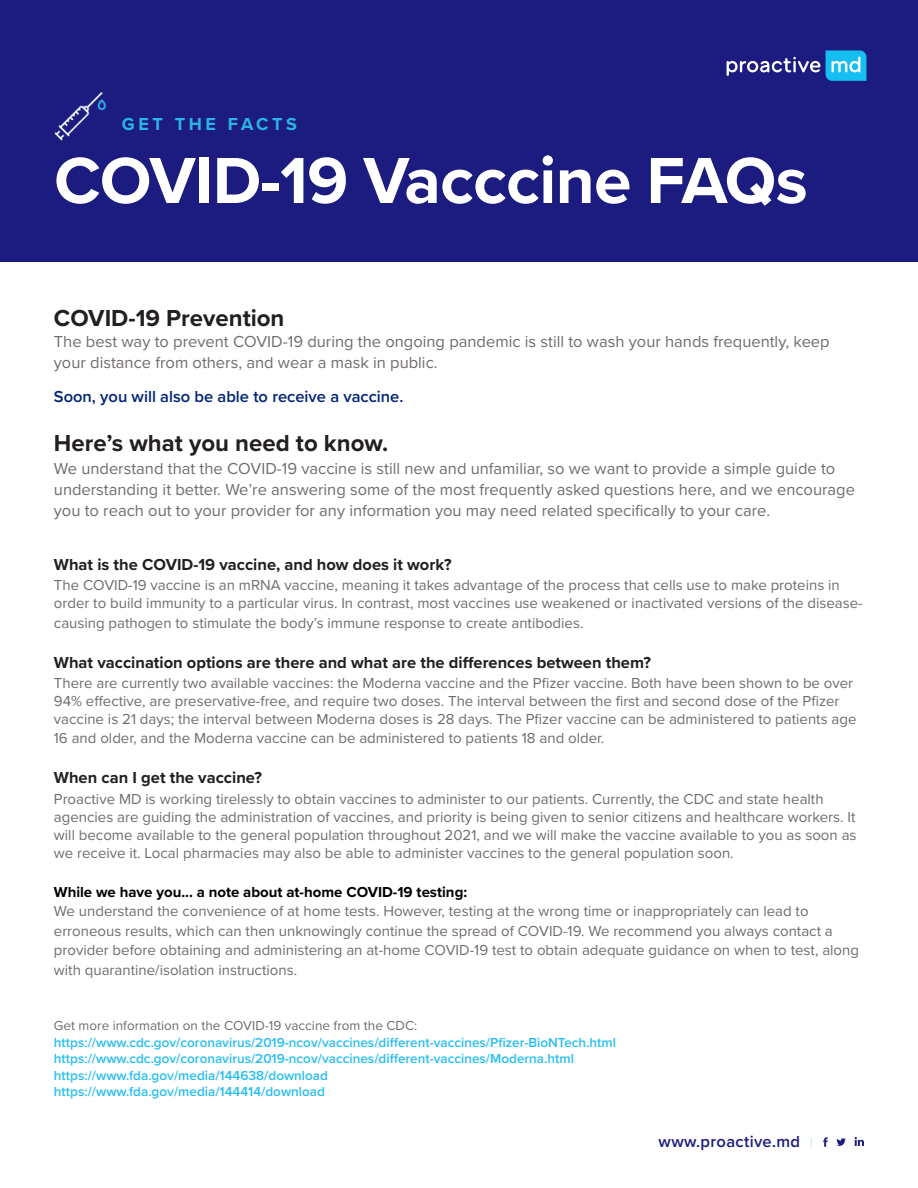
<style>
.page{position:relative;width:918px;height:1188px;background:#fff}
.page>*{position:absolute;margin:0;border:0;box-sizing:border-box;transform-origin:0 0}
.t1{font:700 67.5px "Proxima Nova";letter-spacing:-.01em;color:#fff}
.t2{font:700 24px "Proxima Nova";color:#231f20}
.Icon_Labels{font:700 18px "Proxima Nova";letter-spacing:.2em;color:#2ab6e3}
.Body{font:16.5px/21px "Proxima Nova";color:#716c6b}
.t3{font:700 16.5px "Proxima Nova";color:#231f20}
.Body-2{font:600 16.5px "Proxima Nova";color:#027}
.Body-3{font:600 16.5px "Proxima Nova";letter-spacing:.02em;color:#1c1c80}
.Body-4{font:15px/18px "Proxima Nova";color:#716c6b}
.Body-5{font:700 15px "Proxima Nova";color:#000}
.Body-6{font:600 13.5px "Proxima Nova";color:#27bff0}
.Body-7{font:13.5px "Proxima Nova";color:#716c6b}
.s1{font-weight:400;font-size:12.3px;color:#a1dbf7}
</style>
<div class="page">
<div style="left:0;top:0;width:918px;height:261px;background:#1c1c80"></div>
<img style="left:54px;top:92px;width:52px;height:49px">
<svg style="left:826px;top:50px;width:40px;height:31px"></svg>
<svg style="left:727px;top:57px;width:93px;height:19px"></svg>
<svg style="left:823px;top:1137px;width:5px;height:10px"></svg>
<svg style="left:836px;top:1138px;width:10px;height:8px"></svg>
<svg style="left:855px;top:1137px;width:9px;height:9px"></svg>
<p class="Icon_Labels" style="left:122px;top:111px;width:177px">GET THE FACTS</p>
<p class="t1" style="left:54px;top:130px;width:755px">COVID-19 Vacccine FAQs</p>
<p class="t2" style="left:54px;top:300px;width:232px">COVID-19 Prevention</p>
<p class="Body" style="left:54px;top:330px;width:777px">The best way to prevent COVID-19 during the ongoing pandemic is still to wash your hands frequently, keep your distance from others, and wear a mask in public.</p>
<p class="Body-2" style="left:54px;top:384px;width:351px">Soon, you will also be able to receive a vaccine.</p>
<p class="t2" style="left:54px;top:425px;width:336px">Here’s what you need to know.</p>
<p class="Body" style="left:54px;top:458px;width:803px">We understand that the COVID-19 vaccine is still new and unfamiliar, so we want to provide a simple guide to understanding it better. We’re answering some of the most frequently asked questions here, and we encourage you to reach out to your provider for any information you may need related specifically to your care.</p>
<p class="t3" style="left:54px;top:552px;width:399px">What is the COVID-19 vaccine, and how does it work?</p>
<p class="Body-4" style="left:54px;top:575px;width:810px">The COVID-19 vaccine is an mRNA vaccine, meaning it takes advantage of the process that cells use to make proteins in order to build immunity to a particular virus. In contrast, most vaccines use weakened or inactivated versions of the disease-</p>
<p class="Body-4" style="left:54px;top:613px;width:531px">causing pathogen to stimulate the body’s immune response to create antibodies.</p>
<p class="t3" style="left:54px;top:650px;width:599px">What vaccination options are there and what are the differences between them?</p>
<p class="Body-4" style="left:54px;top:673px;width:804px">There are currently two available vaccines: the Moderna vaccine and the Pfizer vaccine. Both have been shown to be over<br>94% effective, are preservative-free, and require two doses. The interval between the first and second dose of the Pfizer vaccine is 21 days; the interval between Moderna doses is 28 days. The Pfizer vaccine can be administered to patients age</p>
<p class="Body-4" style="left:54px;top:729px;width:552px">16 and older, and the Moderna vaccine can be administered to patients 18 and older.</p>
<p class="t3" style="left:54px;top:766px;width:209px">When can I get the vaccine?</p>
<p class="Body-4" style="left:54px;top:789px;width:804px">Proactive MD is working tirelessly to obtain vaccines to administer to our patients. Currently, the CDC and state health agencies are guiding the administration of vaccines, and priority is being given to senior citizens and healthcare workers. It will become available to the general population throughout 2021, and we will make the vaccine available to you as soon as we receive it. Local pharmacies may also be able to administer vaccines to the general population soon.</p>
<p class="Body-5" style="left:54px;top:880px;width:415px">While we have you... a note about at-home COVID-19 testing:</p>
<p class="Body-4" style="left:54px;top:901px;width:807px;line-height:19.5px">We understand the convenience of at home tests. However, testing at the wrong time or inappropriately can lead to erroneous results, which can then unknowingly continue the spread of COVID-19. We recommend you always contact a provider before obtaining and administering an at-home COVID-19 test to obtain adequate guidance on when to test, along with quarantine/isolation instructions.</p>
<p class="Body-7" style="left:54px;top:1015px;width:365px">Get more information on the COVID-19 vaccine from the CDC:</p>
<p class="Body-6" style="left:54px;top:1032px;width:564px">https://www.cdc.gov/coronavirus/2019-ncov/vaccines/different-vaccines/Pfizer-BioNTech.html</p>
<p class="Body-6" style="left:54px;top:1048px;width:522px">https://www.cdc.gov/coronavirus/2019-ncov/vaccines/different-vaccines/Moderna.html</p>
<p class="Body-6" style="left:54px;top:1065px;width:276px">https://www.fda.gov/media/144638/download</p>
<p class="Body-6" style="left:54px;top:1081px;width:273px">https://www.fda.gov/media/144414/download</p>
<p class="Body-3" style="left:659px;top:1129px;width:155px">www.proactive.md <span class="s1">|</span></p>
</div>
